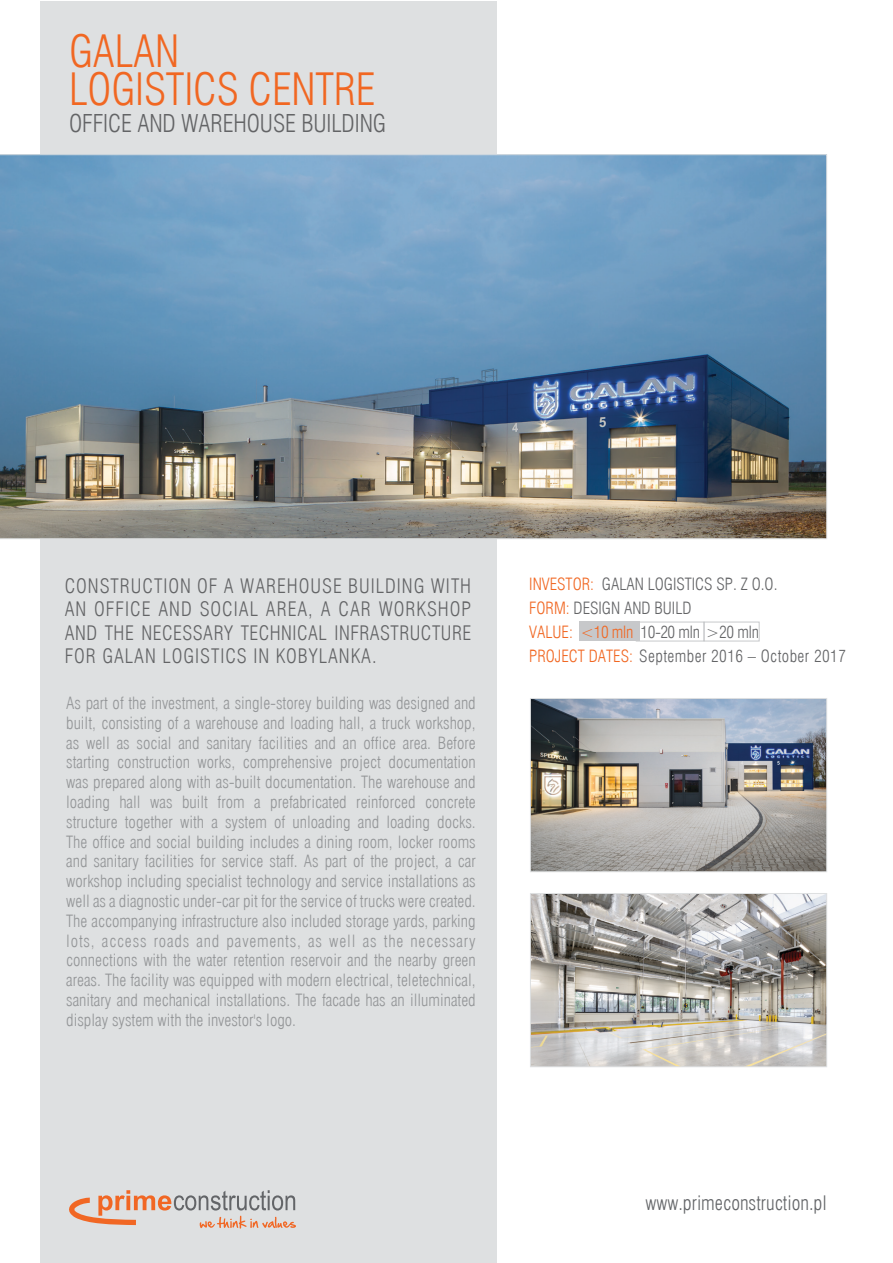
<style>
.page{position:relative;width:893px;height:1263px;background:#fff}
.page>*{position:absolute;margin:0;border:0;box-sizing:border-box;transform-origin:0 0}
.t1{font:43.5px/38.2px "Swis 721 Lt Cn EU";letter-spacing:-.005em;color:#f16722}
.t2{font:24px "Swis 721 Lt Cn EU";letter-spacing:-.005em;color:#636466}
.t3{font:19.5px/23.4px "Swis 721 Lt Cn EU";letter-spacing:.05em;color:#636466;text-align:justify}
.t4{font:19.5px "Swis 721 Lt Cn EU";color:#636568}
.t5{font:16.5px/19.8px "Swis 721 Lt Cn EU";color:#949698;text-align:justify}
.t6{font:16.5px/24.5px "Swis 721 Lt Cn EU";color:#636466}
.t7{font:16.5px "Swis 721 Lt Cn EU";letter-spacing:.025em;color:#636466}
.s1{color:#f16722}
</style>
<div class="page">
<div style="left:579px;top:622px;width:60px;height:19px;background:#c7c8ca"></div>
<div style="left:636px;top:622px;width:68px;height:19px;border:1px solid #c7c9cb"></div>
<div style="left:704px;top:622px;width:55px;height:19px;border:1px solid #c7c9cb"></div>
<div style="left:40px;top:2px;width:456px;height:1261px;background:#dee0e1"></div>
<svg style="left:69px;top:1190px;width:227px;height:38px"></svg>
<img style="left:532px;top:700px;width:293px;height:170px">
<img style="left:532px;top:895px;width:293px;height:170px">
<div style="left:530px;top:698px;width:297px;height:174px;border:1px solid #dee0e1"></div>
<div style="left:530px;top:893px;width:297px;height:174px;border:1px solid #dee0e1"></div>
<img style="left:0;top:154px;width:827px;height:385px">
<h1 class="t1" style="left:69px;top:32px;width:308px">GALAN<br>LOGISTICS CENTRE</h1>
<h2 class="t2" style="left:69px;top:109px;width:318px">OFFICE AND WAREHOUSE BUILDING</h2>
<p class="t3" style="left:65px;top:574px;width:408px">CONSTRUCTION OF A WAREHOUSE BUILDING WITH AN OFFICE AND SOCIAL AREA, A CAR WORKSHOP AND THE NECESSARY TECHNICAL INFRASTRUCTURE FOR GALAN LOGISTICS IN KOBYLANKA.</p>
<p class="t5" style="left:66px;top:693px;width:411px">As part of the investment, a single-storey building was designed and built, consisting of a warehouse and loading hall, a truck workshop, as well as social and sanitary facilities and an office area. Before starting construction works, comprehensive project documentation was prepared along with as-built documentation. The warehouse and loading hall was built from a prefabricated reinforced concrete structure together with a system of unloading and loading docks.<br>The office and social building includes a dining room, locker rooms and sanitary facilities for service staff. As part of the project, a car workshop including specialist technology and service installations as well as a diagnostic under-car pit for the service of trucks were created.<br>The accompanying infrastructure also included storage yards, parking lots, access roads and pavements, as well as the necessary connections with the water retention reservoir and the nearby green areas. The facility was equipped with modern electrical, teletechnical, sanitary and mechanical installations. The facade has an illuminated display system with the investor's logo.</p>
<p class="t6" style="left:529px;top:571px;width:250px"><span class="s1">INVESTOR:</span> GALAN LOGISTICS SP. Z O.O.<br><span class="s1">FORM:</span> DESIGN AND BUILD<br><span class="s1">VALUE: &lt;10 mln</span> 10-20 mln &gt;20 mln</p>
<p class="t7" style="left:529px;top:646px;width:318px"><span class="s1">PROJECT DATES:</span> September 2016 – October 2017</p>
<p class="t4" style="left:645px;top:1191px;width:183px">www.primeconstruction.pl</p>
</div>
